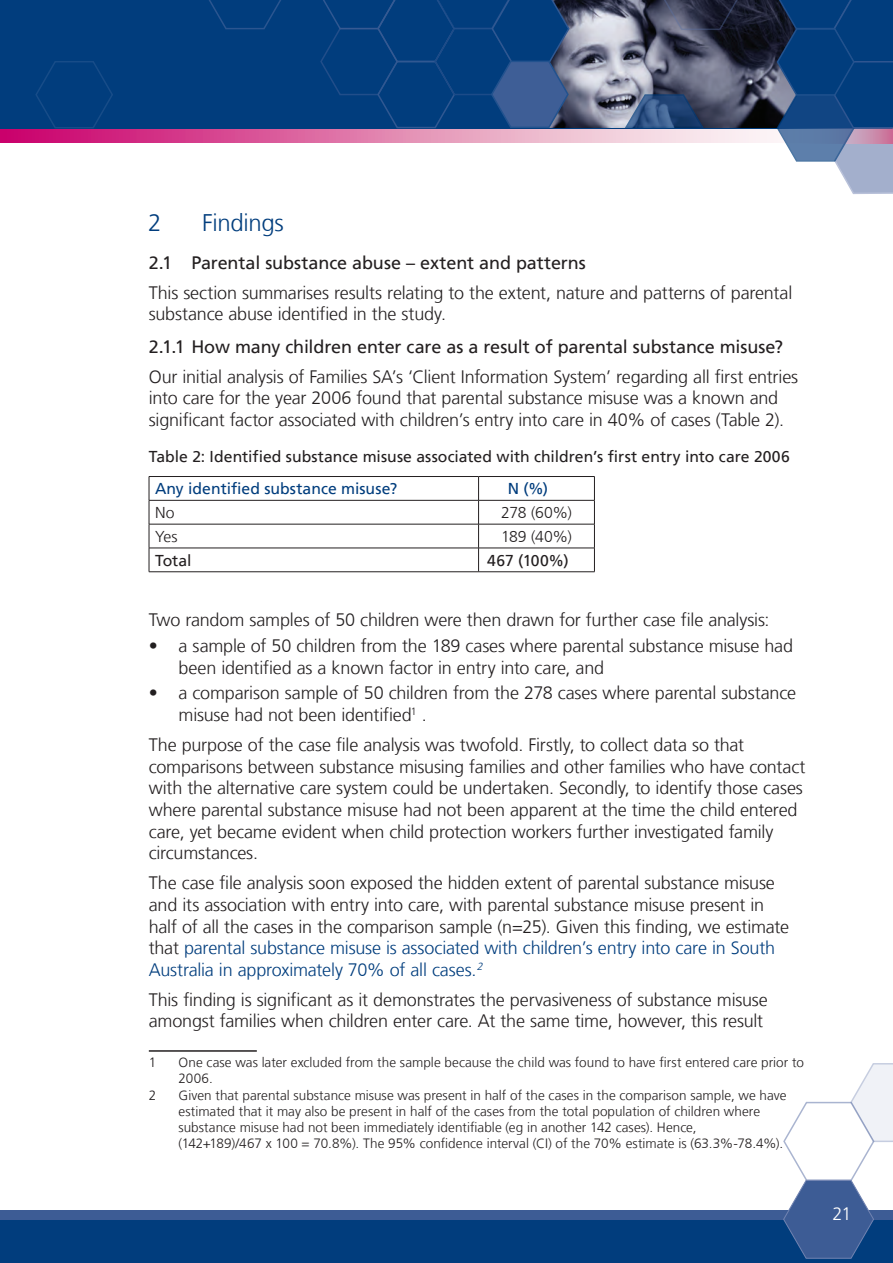
<style>
.page{position:relative;width:893px;height:1263px;background:#fff}
.page>*{position:absolute;margin:0;border:0;box-sizing:border-box;transform-origin:0 0}
.TITLES_-_Level_1__b{font:300 24px "Frutiger";letter-spacing:-.015em;color:#013d7d}
.TEXT_-_dot_points{font:300 18px/21.6px "Frutiger";letter-spacing:-.01em;color:#231f20}
.TITLES_-_NUMBER_-_l{font:18px "Frutiger";letter-spacing:-.01em;color:#231f20}
.t1{font:300 18px "Frutiger";color:#fff}
.TABLE_-_pre_table_h{font:15.75px "Frutiger";color:#231f20}
.TABLE_HEADER_-_left{font:15.75px "Frutiger";color:#013d7d}
.TABLE_-_text{font:300 15.75px "Frutiger";color:#231f20}
.TABLE_subHEADER_-_l{font:15.75px "Frutiger";color:#231f20}
.TEXT_-_FOOTER{font:300 13.5px/16.2px "Frutiger";color:#231f20}
.s1{color:#013d7d}
</style>
<div class="page">
<svg style="left:1px;top:128px;width:774px;height:14px;background:#da80af"></svg>
<div style="left:0;top:0;width:893px;height:128px;background:#013d7d"></div>
<img style="left:570px;top:0;width:205px;height:128px">
<div style="left:0;top:1218px;width:893px;height:45px;background:#013d7d"></div>
<div style="left:0;top:1210px;width:893px;height:9px;background:#3d5c95"></div>
<svg style="left:782px;top:1063px;width:111px;height:195px"></svg>
<svg style="left:0;top:128px;width:1px;height:15px"></svg>
<svg style="left:34px;top:61px;width:80px;height:68px"></svg>
<svg style="left:209px;top:0;width:72px;height:30px"></svg>
<svg style="left:661px;top:0;width:80px;height:31px;background:#373a4f"></svg>
<svg style="left:775px;top:0;width:118px;height:194px"></svg>
<svg style="left:319px;top:0;width:251px;height:129px"></svg>
<svg style="left:623px;top:93px;width:82px;height:36px;background:#3a557d"></svg>
<hr style="left:149px;top:476px;width:330px;height:1px;background:#231f20">
<hr style="left:479px;top:476px;width:116px;height:1px;background:#231f20">
<hr style="left:149px;top:500px;width:330px;height:1px;background:#231f20">
<hr style="left:479px;top:500px;width:116px;height:1px;background:#231f20">
<hr style="left:149px;top:524px;width:330px;height:1px;background:#231f20">
<hr style="left:479px;top:524px;width:116px;height:1px;background:#231f20">
<hr style="left:149px;top:548px;width:330px;height:1px;background:#231f20">
<svg style="left:149px;top:477px;width:1px;height:94px"></svg>
<hr style="left:479px;top:548px;width:116px;height:1px;background:#231f20">
<svg style="left:478px;top:477px;width:1px;height:94px"></svg>
<svg style="left:594px;top:477px;width:1px;height:94px"></svg>
<hr style="left:149px;top:571px;width:330px;height:1px;background:#231f20">
<hr style="left:479px;top:571px;width:116px;height:1px;background:#231f20">
<hr style="left:149px;top:1050px;width:108px;height:2px;background:#231f20">
<p class="TITLES_-_Level_1__b" style="left:148px;top:209px;width:15px">2</p>
<p class="TITLES_-_Level_1__b" style="left:202px;top:209px;width:83px">Findings</p>
<p class="TITLES_-_NUMBER_-_l" style="left:149px;top:252px;width:439px">2.1 Parental substance abuse – extent and patterns</p>
<p class="TEXT_-_dot_points" style="left:149px;top:282px;width:645px">This section summarises results relating to the extent, nature and patterns of parental substance abuse identified in the study.</p>
<p class="TITLES_-_NUMBER_-_l" style="left:149px;top:336px;width:636px">2.1.1 How many children enter care as a result of parental substance misuse?</p>
<p class="TEXT_-_dot_points" style="left:149px;top:366px;width:651px">Our initial analysis of Families SA’s ‘Client Information System’ regarding all first entries into care for the year 2006 found that parental substance misuse was a known and significant factor associated with children’s entry into care in 40% of cases (Table 2).</p>
<p class="TABLE_-_pre_table_h" style="left:149px;top:447px;width:642px">Table 2: Identified substance misuse associated with children’s first entry into care 2006</p>
<p class="TABLE_HEADER_-_left" style="left:155px;top:480px;width:244px">Any identified substance misuse?</p>
<p class="TABLE_HEADER_-_left" style="left:508px;top:480px;width:42px">N (%)</p>
<p class="TABLE_-_text" style="left:155px;top:504px;width:21px">No</p>
<p class="TABLE_-_text" style="left:501px;top:504px;width:72px">278 (60%)</p>
<p class="TABLE_-_text" style="left:155px;top:528px;width:24px">Yes</p>
<p class="TABLE_-_text" style="left:501px;top:528px;width:72px">189 (40%)</p>
<p class="TABLE_subHEADER_-_l" style="left:155px;top:551px;width:38px">Total</p>
<p class="TABLE_subHEADER_-_l" style="left:487px;top:551px;width:83px">467 (100%)</p>
<p class="TEXT_-_dot_points" style="left:149px;top:609px;width:622px">Two random samples of 50 children were then drawn for further case file analysis:</p>
<p class="TEXT_-_dot_points" style="left:179px;top:635px;width:616px;text-indent:-30px">• a sample of 50 children from the 189 cases where parental substance misuse had been identified as a known factor in entry into care, and</p>
<p class="TEXT_-_dot_points" style="left:179px;top:683px;width:619px;text-indent:-30px">• a comparison sample of 50 children from the 278 cases where parental substance misuse had not been identified<sup>1</sup> .</p>
<p class="TEXT_-_dot_points" style="left:149px;top:734px;width:658px">The purpose of the case file analysis was twofold. Firstly, to collect data so that comparisons between substance misusing families and other families who have contact with the alternative care system could be undertaken. Secondly, to identify those cases where parental substance misuse had not been apparent at the time the child entered care, yet became evident when child protection workers further investigated family circumstances.</p>
<p class="TEXT_-_dot_points" style="left:149px;top:872px;width:642px">The case file analysis soon exposed the hidden extent of parental substance misuse and its association with entry into care, with parental substance misuse present in half of all the cases in the comparison sample (n=25). Given this finding, we estimate that <span class="s1">parental substance misuse is associated with children’s entry into care in South Australia in approximately 70% of all cases.</span><sup>2</sup></p>
<p class="TEXT_-_dot_points" style="left:149px;top:989px;width:620px">This finding is significant as it demonstrates the pervasiveness of substance misuse amongst families when children enter care. At the same time, however, this result</p>
<p class="TEXT_-_FOOTER" style="left:149px;top:1054px;width:9px">1</p>
<p class="TEXT_-_FOOTER" style="left:179px;top:1054px;width:627px">One case was later excluded from the sample because the child was found to have first entered care prior to<br>2006.</p>
<p class="TEXT_-_FOOTER" style="left:149px;top:1087px;width:9px">2</p>
<p class="TEXT_-_FOOTER" style="left:179px;top:1087px;width:609px">Given that parental substance misuse was present in half of the cases in the comparison sample, we have estimated that it may also be present in half of the cases from the total population of children where substance misuse had not been immediately identifiable (eg in another 142 cases). Hence,<br>(142+189)/467 x 100 = 70.8%). The 95% confidence interval (CI) of the 70% estimate is (63.3%-78.4%).</p>
<p class="t1" style="left:832px;top:1203px;width:20px">21</p>
</div>
